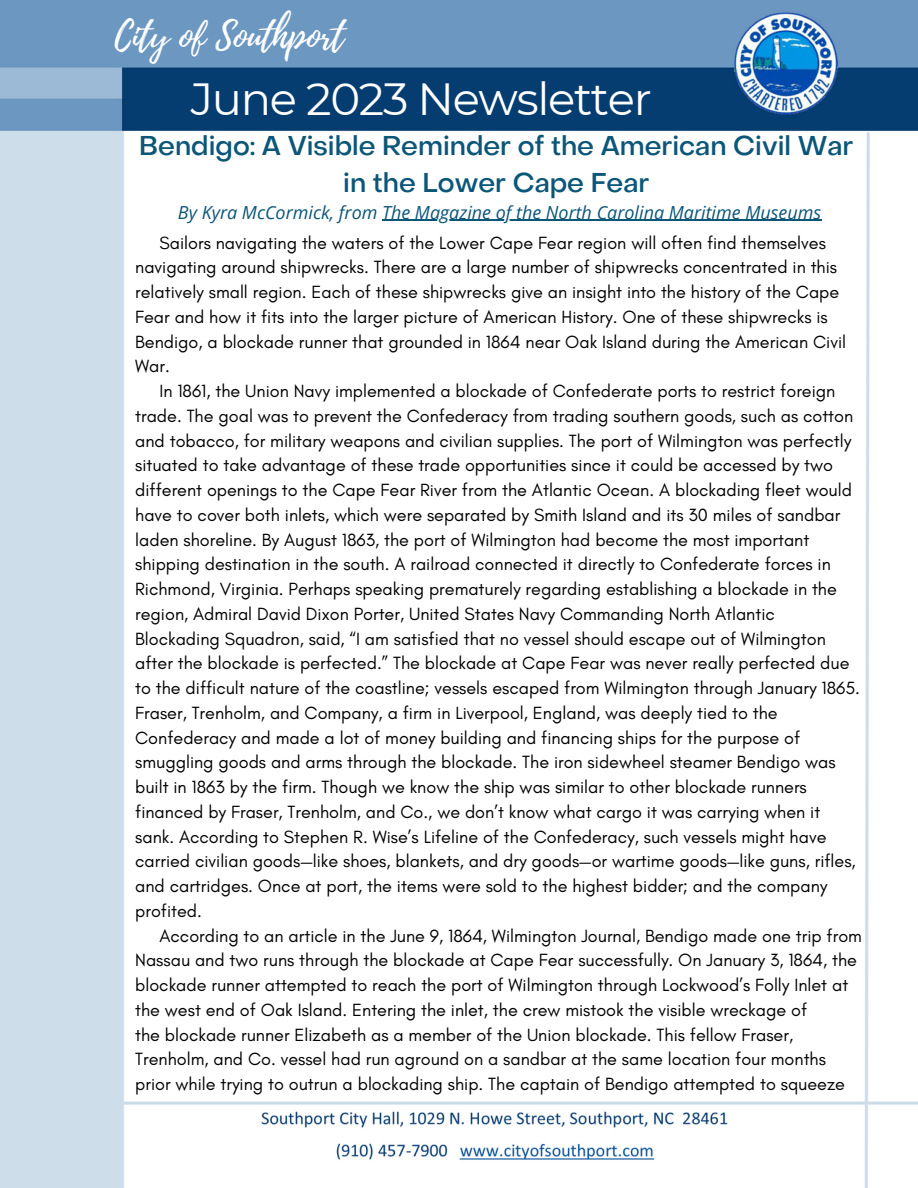
<style>
.page{position:relative;width:918px;height:1188px;background:#fff}
.page>*{position:absolute;margin:0;border:0;box-sizing:border-box;transform-origin:0 0}
.t1{font:45px "Montserrat";letter-spacing:-.03em;color:#fff}
.t2{font:36px "Playlist Script";color:#fff}
.t3{font:500 26.85px/37.2px "Object Sans";color:#0c5678;text-align:center}
.t4{font:18px/24.8px "Glacial Indifference";color:#000}
.t5{font:italic 18px "Open Sans";color:#0c5678}
</style>
<div class="page">
<img style="left:0;top:0;width:918px;height:1188px">
<hr style="left:382px;top:220px;width:439px;height:1px;background:#0c5678">
<p class="t2" style="left:115px;top:10px;width:231px">City of Southport</p>
<p class="t1" style="left:191px;top:72px;width:463px">June 2023 Newsletter</p>
<p class="t3" style="left:139px;top:129px;width:716px">Bendigo: A Visible Reminder of the American Civil War in the Lower Cape Fear</p>
<p class="t5" style="left:178px;top:199px;width:645px">By Kyra McCormick, from The Magazine of the North Carolina Maritime Museums</p>
<p class="t4" style="left:135px;top:230px;width:712px;text-indent:24px">Sailors navigating the waters of the Lower Cape Fear region will often find themselves navigating around shipwrecks. There are a large number of shipwrecks concentrated in this relatively small region. Each of these shipwrecks give an insight into the history of the Cape Fear and how it fits into the larger picture of American History. One of these shipwrecks is Bendigo, a blockade runner that grounded in 1864 near Oak Island during the American Civil War.</p>
<p class="t4" style="left:135px;top:378px;width:726px;text-indent:24px">In 1861, the Union Navy implemented a blockade of Confederate ports to restrict foreign trade. The goal was to prevent the Confederacy from trading southern goods, such as cotton and tobacco, for military weapons and civilian supplies. The port of Wilmington was perfectly situated to take advantage of these trade opportunities since it could be accessed by two different openings to the Cape Fear River from the Atlantic Ocean. A blockading fleet would have to cover both inlets, which were separated by Smith Island and its 30 miles of sandbar laden shoreline. By August 1863, the port of Wilmington had become the most important shipping destination in the south. A railroad connected it directly to Confederate forces in Richmond, Virginia. Perhaps speaking prematurely regarding establishing a blockade in the region, Admiral David Dixon Porter, United States Navy Commanding North Atlantic Blockading Squadron, said, “I am satisfied that no vessel should escape out of Wilmington after the blockade is perfected.” The blockade at Cape Fear was never really perfected due to the difficult nature of the coastline; vessels escaped from Wilmington through January 1865.</p>
<p class="t4" style="left:135px;top:700px;width:722px">Fraser, Trenholm, and Company, a firm in Liverpool, England, was deeply tied to the Confederacy and made a lot of money building and financing ships for the purpose of smuggling goods and arms through the blockade. The iron sidewheel steamer Bendigo was built in 1863 by the firm. Though we know the ship was similar to other blockade runners financed by Fraser, Trenholm, and Co., we don’t know what cargo it was carrying when it sank. According to Stephen R. Wise’s Lifeline of the Confederacy, such vessels might have carried civilian goods—like shoes, blankets, and dry goods—or wartime goods—like guns, rifles, and cartridges. Once at port, the items were sold to the highest bidder; and the company profited.</p>
<p class="t4" style="left:135px;top:923px;width:728px;text-indent:24px">According to an article in the June 9, 1864, Wilmington Journal, Bendigo made one trip from Nassau and two runs through the blockade at Cape Fear successfully. On January 3, 1864, the blockade runner attempted to reach the port of Wilmington through Lockwood’s Folly Inlet at the west end of Oak Island. Entering the inlet, the crew mistook the visible wreckage of</p>
<p class="t4" style="left:135px;top:1022px;width:711px">the blockade runner Elizabeth as a member of the Union blockade. This fellow Fraser,<br>Trenholm, and Co. vessel had run aground on a sandbar at the same location four months prior while trying to outrun a blockading ship. The captain of Bendigo attempted to squeeze</p>
</div>
